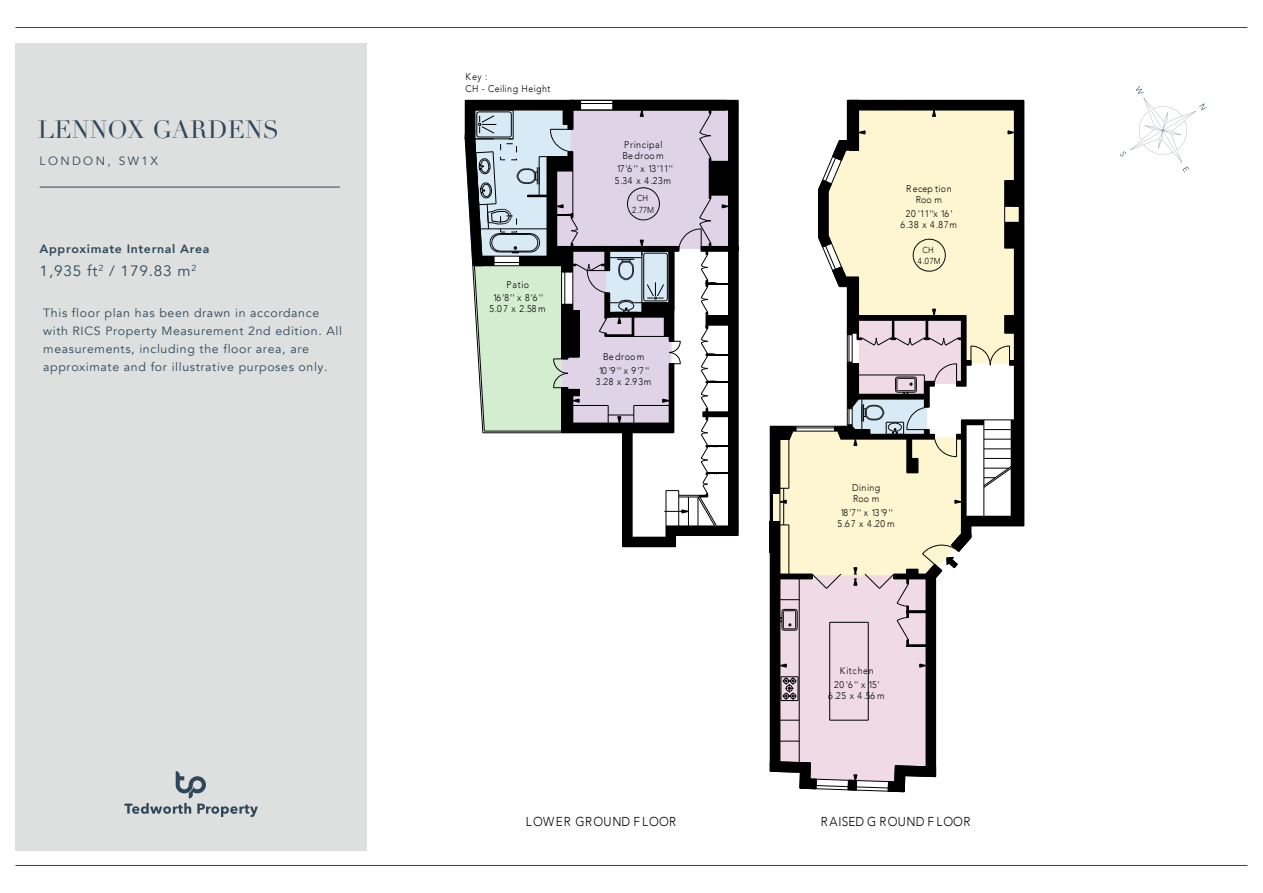
<style>
.page{position:relative;width:1263px;height:893px;background:#fff}
.page>*{position:absolute;margin:0;border:0;box-sizing:border-box;transform-origin:0 0}
.t1{font:24.6px "Didot";color:#2f475a}
.t2{font:15px "Avenir";letter-spacing:.05em;color:#2f475a}
.t3{font:300 12.9px "Avenir";letter-spacing:.035em;color:#000;scale:.91 1}
.t4{font:300 12.9px "Avenir";letter-spacing:.06em;color:#000;scale:.91 1}
.t5{font:12px/18px "Avenir";letter-spacing:.05em;color:#2f475a}
.t6{font:800 12px "Avenir";letter-spacing:.05em;color:#2f475a}
.t7{font:12px "Avenir";letter-spacing:.2em;color:#2f475a}
.t8{font:300 9.75px/11.1px "Avenir";letter-spacing:.065em;color:#000;scale:.91 1}
.t9{font:300 9.75px/11.1px "Avenir";letter-spacing:.04em;color:#000;scale:.91 1}
.t10{font:300 9.75px/11.1px "Avenir";letter-spacing:.025em;color:#000;text-align:center;scale:.91 1}
.t11{font:300 9.75px/11.1px "Avenir";letter-spacing:.085em;color:#000;text-align:center;scale:.91 1}
.t12{font:300 9.75px/13.8px "Avenir";letter-spacing:.045em;color:#000;text-align:center;scale:.91 1}
.t13{font:300 8.7px/11.2px "Avenir";letter-spacing:.02em;color:#000;text-align:center;scale:.9 1}
</style>
<div class="page">
<svg style="left:1120px;top:86px;width:86px;height:86px"></svg>
<hr style="left:15px;top:27px;width:1232px;height:1px;background:#2f475a">
<hr style="left:15px;top:865px;width:1232px;height:1px;background:#2f475a">
<div style="left:15px;top:43px;width:352px;height:807px;background:#dee0df"></div>
<svg style="left:124px;top:771px;width:134px;height:46px"></svg>
<hr style="left:40px;top:187px;width:300px;height:1px;background:#2f475a">
<svg style="left:465px;top:100px;width:274px;height:447px"></svg>
<svg style="left:770px;top:100px;width:255px;height:692px"></svg>
<h1 class="t1" style="left:38px;top:115px;width:243px">LENNOX GARDENS</h1>
<p class="t7" style="left:40px;top:154px;width:120px">LONDON, SW1X</p>
<p class="t6" style="left:40px;top:239px;width:171px">Approximate Internal Area</p>
<p class="t2" style="left:40px;top:262px;width:158px">1,935 ft<sup>2</sup> / 179.83 m<sup>2</sup></p>
<p class="t5" style="left:43px;top:304px;width:300px">This floor plan has been drawn in accordance with RICS Property Measurement 2nd edition. All measurements, including the floor area, are approximate and for illustrative purposes only.</p>
<p class="t8" style="left:466px;top:71px;width:95px">Key :<br>CH - Ceiling Height</p>
<p class="t8" style="left:493px;top:277px;width:57px;line-height:13.8px;text-align:center">Patio<br>16'8'' x 8'6''</p>
<p class="t8" style="left:489px;top:304px;width:64px">5.0 7 x 2.58m</p>
<p class="t8" style="left:622px;top:139px;width:47px">Principal<br>Bedroom</p>
<p class="t9" style="left:615px;top:164px;width:66px">17'6 '' x 13'11''<br>5.34 x 4.23m</p>
<p class="t13" style="left:632px;top:193px;width:26px">CH<br>2.77M</p>
<p class="t12" style="left:599px;top:350px;width:57px">Bedroom<br>10 '9'' x 9'7''</p>
<p class="t8" style="left:596px;top:376px;width:63px">3.28 x 2.93m</p>
<p class="t10" style="left:906px;top:183px;width:51px">Recep tion<br>Roo m</p>
<p class="t11" style="left:900px;top:208px;width:64px">20 '11''x 16 '<br>6.38 x 4.87m</p>
<p class="t13" style="left:918px;top:244px;width:27px">CH<br>4.07M</p>
<p class="t10" style="left:852px;top:482px;width:33px;text-align:left">Dining<br>Roo m</p>
<p class="t8" style="left:837px;top:507px;width:64px">18'7'' x 13'9 ''<br>5.67 x 4.20m</p>
<p class="t8" style="left:834px;top:664px;width:52px;line-height:13.8px;text-align:center">Kitchen<br>20 '6'' x 15'</p>
<p class="t8" style="left:828px;top:690px;width:64px">6.25 x 4.56m</p>
<p class="t4" style="left:526px;top:814px;width:167px">LOWER GROUND F LOOR</p>
<p class="t3" style="left:821px;top:814px;width:166px">RAISED G ROUND F LOOR</p>
</div>
